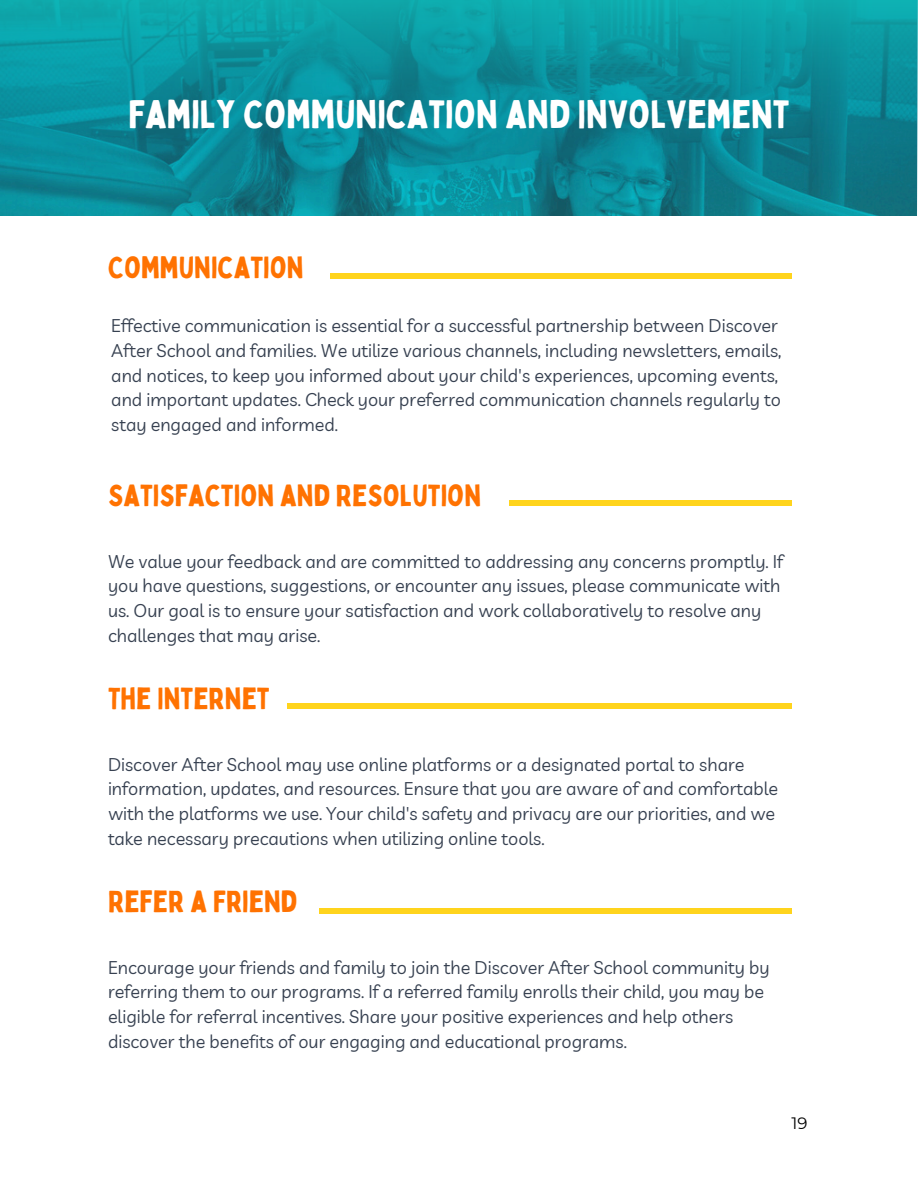
<style>
.page{position:relative;width:918px;height:1188px;background:#fff}
.page>*{position:absolute;margin:0;border:0;box-sizing:border-box;transform-origin:0 0}
.t1{font:39px "Bobby Jones";color:#fff}
.t2{font:30px "Bobby Jones";color:#ff7201}
.t3{font:18px/24.8px "Livvic";color:#374151}
.t4{font:16.5px "Montserrat";color:#000}
</style>
<div class="page">
<svg style="left:0;top:0;width:918px;height:216px;background:#0b8e9a"></svg>
<div style="left:330px;top:274px;width:462px;height:5px;background:#ffd41d"></div>
<div style="left:509px;top:500px;width:283px;height:6px;background:#ffd41d"></div>
<div style="left:287px;top:703px;width:505px;height:6px;background:#ffd41d"></div>
<div style="left:319px;top:908px;width:473px;height:6px;background:#ffd41d"></div>
<h1 class="t1" style="left:128px;top:90px;width:663px">FAMILY COMMUNICATION AND INVOLVEMENT</h1>
<p class="t2" style="left:108px;top:249px;width:197px">COMMUNICATION</p>
<p class="t3" style="left:111px;top:313px;width:672px">Effective communication is essential for a successful partnership between Discover<br>After School and families. We utilize various channels, including newsletters, emails,</p>
<h2 class="t3" style="left:111px;top:362px;width:671px">and notices, to keep you informed about your child's experiences, upcoming events, and important updates. Check your preferred communication channels regularly to</h2>
<p class="t3" style="left:111px;top:412px;width:228px">stay engaged and informed.</p>
<h2 class="t2" style="left:108px;top:477px;width:375px">SATISFACTION AND RESOLUTION</h2>
<p class="t3" style="left:108px;top:548px;width:677px">We value your feedback and are committed to addressing any concerns promptly. If you have questions, suggestions, or encounter any issues, please communicate with us. Our goal is to ensure your satisfaction and work collaboratively to resolve any challenges that may arise.</p>
<h2 class="t2" style="left:108px;top:680px;width:163px">THE INTERNET</h2>
<p class="t3" style="left:108px;top:751px;width:672px">Discover After School may use online platforms or a designated portal to share information, updates, and resources. Ensure that you are aware of and comfortable with the platforms we use. Your child's safety and privacy are our priorities, and we take necessary precautions when utilizing online tools.</p>
<p class="t2" style="left:108px;top:883px;width:191px">REFER A FRIEND</p>
<p class="t3" style="left:108px;top:954px;width:663px">Encourage your friends and family to join the Discover After School community by referring them to our programs. If a referred family enrolls their child, you may be eligible for referral incentives. Share your positive experiences and help others discover the benefits of our engaging and educational programs.</p>
<p class="t4" style="left:792px;top:1113px;width:17px">19</p>
</div>
